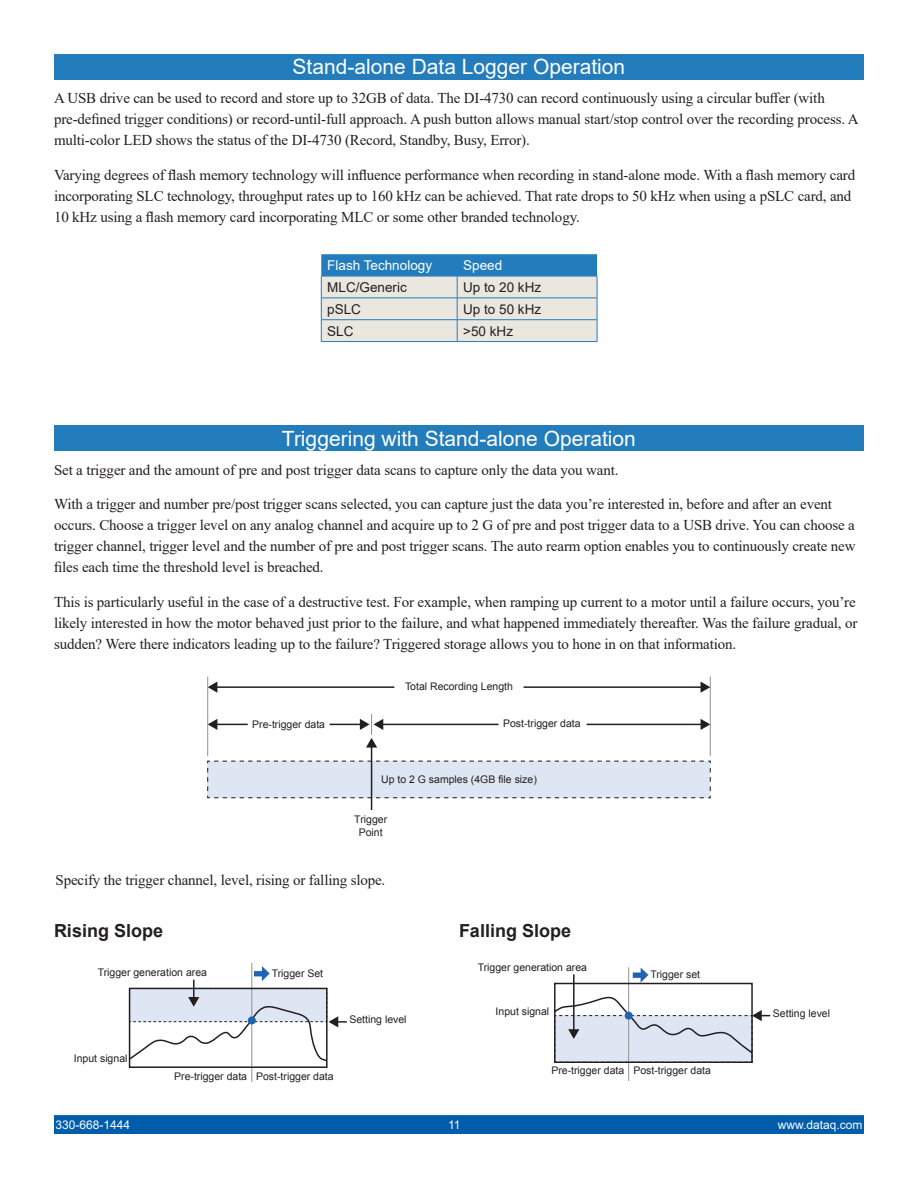
<style>
.page{position:relative;width:918px;height:1188px;background:#fff}
.page>*{position:absolute;margin:0;border:0;box-sizing:border-box;transform-origin:0 0}
.t1{font:21px "Arial";color:#fff}
.t2{font:700 18px "Arial";color:#231f20}
.t3{font:15px/21px "Times New Roman";letter-spacing:-.01em;color:#231f20}
.t4{font:13.5px "Arial";color:#231f20}
.t5{font:13.5px "Arial";color:#fff}
.t6{font:12px "Arial";color:#fff}
.t7{font:10.5px/12.6px "Arial";color:#231f20;text-align:center}
</style>
<div class="page">
<div style="left:54px;top:54px;width:810px;height:26px;background:#237dbd"></div>
<svg style="left:321px;top:254px;width:277px;height:88px;background:#b2c9d5"></svg>
<hr style="left:321px;top:298px;width:136px;height:1px;background:#237dbd">
<hr style="left:457px;top:298px;width:140px;height:1px;background:#237dbd">
<hr style="left:321px;top:319px;width:136px;height:1px;background:#237dbd">
<hr style="left:457px;top:319px;width:140px;height:1px;background:#237dbd">
<hr style="left:321px;top:341px;width:136px;height:1px;background:#237dbd">
<hr style="left:457px;top:341px;width:140px;height:1px;background:#237dbd">
<div style="left:54px;top:426px;width:810px;height:25px;background:#237dbd"></div>
<hr style="left:251px;top:963px;width:1px;height:119px;background:#929192">
<div style="left:129px;top:988px;width:199px;height:80px;border:2px solid #231f20"></div>
<svg style="left:128px;top:966px;width:219px;height:96px"></svg>
<hr style="left:628px;top:967px;width:1px;height:114px;background:#929192">
<div style="left:554px;top:983px;width:199px;height:80px;border:2px solid #231f20"></div>
<svg style="left:633px;top:968px;width:15px;height:15px"></svg>
<hr style="left:573px;top:974px;width:2px;height:57px;background:#231f20">
<svg style="left:554px;top:996px;width:216px;height:67px"></svg>
<div style="left:207px;top:761px;width:504px;height:38px;background:#dfe6f3"></div>
<hr style="left:710px;top:677px;width:1px;height:79px;background:#929192">
<hr style="left:371px;top:746px;width:1px;height:64px;background:#231f20">
<hr style="left:382px;top:724px;width:117px;height:1px;background:#231f20">
<hr style="left:587px;top:724px;width:115px;height:1px;background:#231f20">
<svg style="left:701px;top:719px;width:9px;height:11px"></svg>
<hr style="left:524px;top:686px;width:178px;height:2px;background:#231f20">
<svg style="left:701px;top:682px;width:9px;height:11px"></svg>
<hr style="left:216px;top:686px;width:178px;height:2px;background:#231f20">
<svg style="left:208px;top:682px;width:9px;height:11px"></svg>
<hr style="left:207px;top:677px;width:1px;height:79px;background:#929192">
<hr style="left:216px;top:724px;width:32px;height:1px;background:#231f20">
<svg style="left:208px;top:719px;width:9px;height:11px"></svg>
<hr style="left:330px;top:724px;width:32px;height:1px;background:#231f20">
<svg style="left:360px;top:714px;width:23px;height:34px"></svg>
<div style="left:55px;top:1116px;width:808px;height:17px;background:#015dab"></div>
<div style="left:54px;top:1115px;width:810px;height:19px;border:2px solid #015dab"></div>
<p class="t1" style="left:293px;top:53px;width:334px">Stand-alone Data Logger Operation</p>
<p class="t3" style="left:54px;top:87px;width:806px">A USB drive can be used to record and store up to 32GB of data. The DI-4730 can record continuously using a circular buffer (with pre-defined trigger conditions) or record-until-full approach. A push button allows manual start/stop control over the recording process. A multi-color LED shows the status of the DI-4730 (Record, Standby, Busy, Error).</p>
<p class="t3" style="left:54px;top:164px;width:803px">Varying degrees of flash memory technology will influence performance when recording in stand-alone mode. With a flash memory card incorporating SLC technology, throughput rates up to 160 kHz can be achieved. That rate drops to 50 kHz when using a pSLC card, and<br>10 kHz using a flash memory card incorporating MLC or some other branded technology.</p>
<p class="t5" style="left:327px;top:256px;width:106px">Flash Technology</p>
<p class="t5" style="left:463px;top:256px;width:41px">Speed</p>
<p class="t4" style="left:327px;top:278px;width:81px">MLC/Generic</p>
<p class="t4" style="left:463px;top:278px;width:80px">Up to 20 kHz</p>
<p class="t4" style="left:327px;top:300px;width:35px">pSLC</p>
<p class="t4" style="left:463px;top:300px;width:80px">Up to 50 kHz</p>
<p class="t4" style="left:327px;top:322px;width:28px">SLC</p>
<p class="t4" style="left:463px;top:322px;width:51px">&gt;50 kHz</p>
<p class="t1" style="left:282px;top:424px;width:356px">Triggering with Stand-alone Operation</p>
<p class="t3" style="left:54px;top:459px;width:566px">Set a trigger and the amount of pre and post trigger data scans to capture only the data you want.</p>
<p class="t3" style="left:54px;top:493px;width:803px">With a trigger and number pre/post trigger scans selected, you can capture just the data you’re interested in, before and after an event occurs. Choose a trigger level on any analog channel and acquire up to 2 G of pre and post trigger data to a USB drive. You can choose a trigger channel, trigger level and the number of pre and post trigger scans. The auto rearm option enables you to continuously create new files each time the threshold level is breached.</p>
<p class="t3" style="left:54px;top:591px;width:805px;text-align:justify">This is particularly useful in the case of a destructive test. For example, when ramping up current to a motor until a failure occurs, you’re likely interested in how the motor behaved just prior to the failure, and what happened immediately thereafter. Was the failure gradual, or sudden? Were there indicators leading up to the failure? Triggered storage allows you to hone in on that information.</p>
<p class="t7" style="left:252px;top:718px;width:74px">Pre-trigger data</p>
<p class="t7" style="left:405px;top:680px;width:109px">Total Recording Length</p>
<p class="t7" style="left:503px;top:717px;width:79px">Post-trigger data</p>
<p class="t7" style="left:381px;top:773px;width:157px">Up to 2 G samples (4GB file size)</p>
<p class="t7" style="left:354px;top:813px;width:34px">Trigger<br>Point</p>
<p class="t3" style="left:56px;top:869px;width:331px">Specify the trigger channel, level, rising or falling slope.</p>
<p class="t2" style="left:54px;top:918px;width:111px">Rising Slope</p>
<p class="t2" style="left:459px;top:918px;width:114px">Falling Slope</p>
<p class="t7" style="left:98px;top:966px;width:111px">Trigger generation area</p>
<p class="t7" style="left:272px;top:967px;width:53px">Trigger Set</p>
<p class="t7" style="left:478px;top:961px;width:111px">Trigger generation area</p>
<p class="t7" style="left:496px;top:1005px;width:55px">Input signal</p>
<p class="t7" style="left:773px;top:1007px;width:59px">Setting level</p>
<p class="t7" style="left:650px;top:968px;width:51px">Trigger set</p>
<p class="t7" style="left:349px;top:1013px;width:59px">Setting level</p>
<p class="t7" style="left:74px;top:1052px;width:55px">Input signal</p>
<p class="t7" style="left:174px;top:1070px;width:161px">Pre-trigger data Post-trigger data</p>
<p class="t7" style="left:551px;top:1064px;width:161px">Pre-trigger data Post-trigger data</p>
<p class="t6" style="left:56px;top:1116px;width:76px">330-668-1444</p>
<p class="t6" style="left:448px;top:1116px;width:14px">11</p>
<p class="t6" style="left:778px;top:1116px;width:86px">www.dataq.com</p>
</div>
